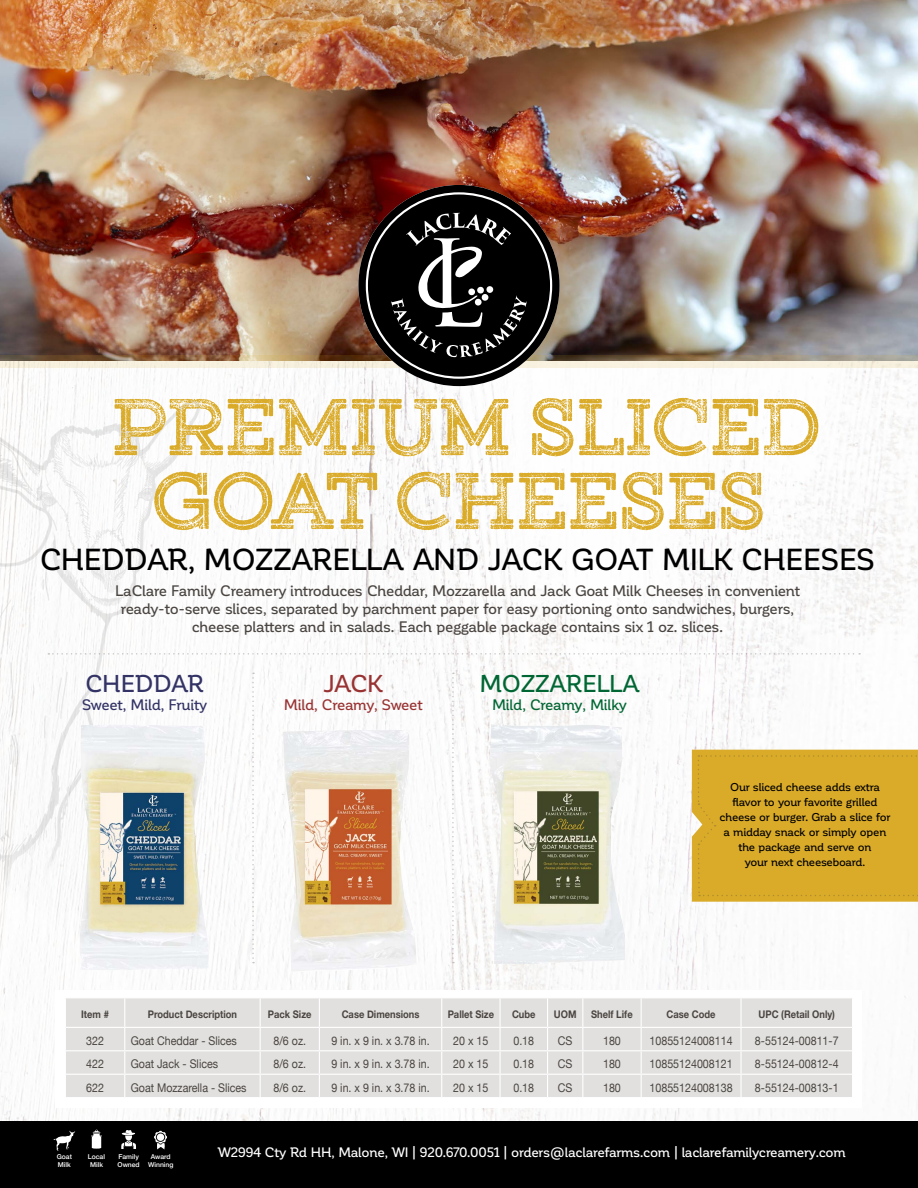
<style>
.page{position:relative;width:918px;height:1188px;background:#fff}
.page>*{position:absolute;margin:0;border:0;box-sizing:border-box;transform-origin:0 0}
.t1{font:72px "Gist Rough Upr Exbold Two Demo";color:#daab28}
.t2{font:500 30px "Corporative";letter-spacing:-.01em;color:#000}
.t3{font:500 24px "Corporative";letter-spacing:-.01em;color:#063}
.t4{font:500 24px "Corporative";letter-spacing:-.005em;color:#336}
.t5{font:500 24px "Corporative";color:#933}
.t6{font:500 15px/18px "Corporative";letter-spacing:-.025em;color:#4a4541;text-align:center}
.t7{font:500 15px "Corporative";letter-spacing:-.015em;color:#336}
.t8{font:500 15px "Corporative";letter-spacing:-.015em;color:#063}
.t9{font:500 15px "Corporative";letter-spacing:-.02em;color:#933}
.t10{font:500 13.5px "Corporative";letter-spacing:-.02em;color:#fff}
.t11{font:12px "Helvetica Neue";color:#4a4541;scale:.89 1}
.t12{font:500 11.25px/15px "Corporative";letter-spacing:-.025em;color:#000;text-align:center}
.t13{font:700 10.5px "Helvetica Neue";color:#4a4541;scale:.89 1}
.t14{font:500 6.75px/8.1px "Helvetica Neue";color:#fff;text-align:center}
</style>
<div class="page">
<img style="left:0;top:368px;width:918px;height:753px">
<img style="left:0;top:391px;width:203px;height:518px">
<img style="left:0;top:0;width:918px;height:356px">
<svg style="left:0;top:356px;width:918px;height:12px;background:#c9bba5"></svg>
<svg style="left:358px;top:185px;width:202px;height:201px;background:#403532"></svg>
<div style="left:0;top:1121px;width:918px;height:67px;background:#000"></div>
<div style="left:56px;top:990px;width:806px;height:117px;background:#fff"></div>
<svg style="left:91px;top:1130px;width:11px;height:19px"></svg>
<svg style="left:154px;top:1130px;width:13px;height:19px"></svg>
<svg style="left:121px;top:1130px;width:15px;height:19px"></svg>
<svg style="left:54px;top:1131px;width:21px;height:20px"></svg>
<div style="left:66px;top:998px;width:786px;height:99px;background:#e1e0de"></div>
<hr style="left:740px;top:998px;width:2px;height:29px;background:#fff">
<hr style="left:66px;top:1027px;width:59px;height:1px;background:#fff">
<hr style="left:125px;top:1027px;width:135px;height:1px;background:#fff">
<hr style="left:260px;top:1027px;width:59px;height:1px;background:#fff">
<hr style="left:319px;top:1027px;width:123px;height:1px;background:#fff">
<hr style="left:442px;top:1027px;width:58px;height:1px;background:#fff">
<hr style="left:500px;top:1027px;width:48px;height:1px;background:#fff">
<hr style="left:548px;top:1027px;width:35px;height:1px;background:#fff">
<hr style="left:583px;top:1027px;width:58px;height:1px;background:#fff">
<hr style="left:641px;top:1027px;width:100px;height:1px;background:#fff">
<hr style="left:741px;top:1027px;width:111px;height:1px;background:#fff">
<hr style="left:740px;top:1028px;width:2px;height:22px;background:#fff">
<hr style="left:66px;top:1050px;width:59px;height:1px;background:#fff">
<hr style="left:125px;top:1050px;width:135px;height:1px;background:#fff">
<hr style="left:260px;top:1050px;width:59px;height:1px;background:#fff">
<hr style="left:319px;top:1050px;width:123px;height:1px;background:#fff">
<hr style="left:442px;top:1050px;width:58px;height:1px;background:#fff">
<hr style="left:500px;top:1050px;width:48px;height:1px;background:#fff">
<hr style="left:548px;top:1050px;width:35px;height:1px;background:#fff">
<hr style="left:583px;top:1050px;width:58px;height:1px;background:#fff">
<hr style="left:641px;top:1050px;width:100px;height:1px;background:#fff">
<hr style="left:741px;top:1050px;width:111px;height:1px;background:#fff">
<hr style="left:740px;top:1051px;width:2px;height:23px;background:#fff">
<hr style="left:66px;top:1074px;width:59px;height:1px;background:#fff">
<hr style="left:125px;top:1074px;width:135px;height:1px;background:#fff">
<svg style="left:124px;top:998px;width:1px;height:99px"></svg>
<hr style="left:260px;top:1074px;width:59px;height:1px;background:#fff">
<svg style="left:260px;top:998px;width:1px;height:99px"></svg>
<hr style="left:319px;top:1074px;width:123px;height:1px;background:#fff">
<svg style="left:319px;top:998px;width:1px;height:99px"></svg>
<hr style="left:442px;top:1074px;width:58px;height:1px;background:#fff">
<svg style="left:441px;top:998px;width:1px;height:99px"></svg>
<hr style="left:500px;top:1074px;width:48px;height:1px;background:#fff">
<svg style="left:500px;top:998px;width:1px;height:99px"></svg>
<hr style="left:548px;top:1074px;width:35px;height:1px;background:#fff">
<svg style="left:547px;top:998px;width:1px;height:99px"></svg>
<hr style="left:583px;top:1074px;width:58px;height:1px;background:#fff">
<svg style="left:582px;top:998px;width:1px;height:99px"></svg>
<hr style="left:641px;top:1074px;width:100px;height:1px;background:#fff">
<svg style="left:641px;top:998px;width:1px;height:99px"></svg>
<hr style="left:741px;top:1074px;width:111px;height:1px;background:#fff">
<hr style="left:740px;top:1075px;width:2px;height:22px;background:#fff">
<img style="left:79px;top:724px;width:130px;height:246px">
<img style="left:490px;top:724px;width:136px;height:240px">
<img style="left:281px;top:730px;width:136px;height:243px">
<div style="left:692px;top:750px;width:226px;height:152px;background:#daab28"></div>
<svg style="left:48px;top:653px;width:812px;height:2px"></svg>
<svg style="left:252px;top:673px;width:2px;height:290px"></svg>
<svg style="left:452px;top:673px;width:2px;height:290px"></svg>
<h1 class="t1" style="left:112px;top:383px;width:710px">PREMIUM SLICED</h1>
<h1 class="t1" style="left:153px;top:457px;width:614px">GOAT CHEESES</h1>
<h2 class="t2" style="left:40px;top:544px;width:836px">CHEDDAR, MOZZARELLA AND JACK GOAT MILK CHEESES</h2>
<p class="t6" style="left:115px;top:582px;width:686px">LaClare Family Creamery introduces Cheddar, Mozzarella and Jack Goat Milk Cheeses in convenient ready-to-serve slices, separated by parchment paper for easy portioning onto sandwiches, burgers, cheese platters and in salads. Each peggable package contains six 1 oz. slices.</p>
<h3 class="t4" style="left:86px;top:671px;width:120px">CHEDDAR</h3>
<p class="t7" style="left:82px;top:697px;width:127px">Sweet, Mild, Fruity</p>
<h3 class="t5" style="left:323px;top:671px;width:61px">JACK</h3>
<p class="t9" style="left:284px;top:697px;width:140px">Mild, Creamy, Sweet</p>
<h3 class="t3" style="left:479px;top:671px;width:162px">MOZZARELLA</h3>
<p class="t8" style="left:492px;top:697px;width:137px">Mild, Creamy, Milky</p>
<p class="t12" style="left:720px;top:779px;width:172px">Our sliced cheese adds extra flavor to your favorite grilled cheese or burger. Grab a slice for a midday snack or simply open the package and serve on<br>your next cheeseboard.</p>
<p class="t13" style="left:81px;top:1006px;width:33px">Item #</p>
<p class="t13" style="left:148px;top:1006px;width:102px">Product Description</p>
<p class="t13" style="left:268px;top:1006px;width:51px">Pack Size</p>
<p class="t13" style="left:342px;top:1006px;width:89px">Case Dimensions</p>
<p class="t13" style="left:448px;top:1006px;width:54px">Pallet Size</p>
<p class="t13" style="left:512px;top:1006px;width:28px">Cube</p>
<p class="t13" style="left:554px;top:1006px;width:27px">UOM</p>
<p class="t13" style="left:591px;top:1006px;width:48px">Shelf Life</p>
<p class="t13" style="left:667px;top:1006px;width:57px">Case Code</p>
<p class="t13" style="left:759px;top:1006px;width:87px">UPC (Retail Only)</p>
<p class="t11" style="left:86px;top:1032px;width:22px">322</p>
<p class="t11" style="left:131px;top:1032px;width:121px">Goat Cheddar - Slices</p>
<p class="t11" style="left:273px;top:1032px;width:38px">8/6 oz.</p>
<p class="t11" style="left:331px;top:1032px;width:112px">9 in. x 9 in. x 3.78 in.</p>
<p class="t11" style="left:453px;top:1032px;width:41px">20 x 15</p>
<p class="t11" style="left:513px;top:1032px;width:25px">0.18</p>
<p class="t11" style="left:558px;top:1032px;width:18px">CS</p>
<p class="t11" style="left:603px;top:1032px;width:22px">180</p>
<p class="t11" style="left:650px;top:1032px;width:95px">10855124008114</p>
<p class="t11" style="left:755px;top:1032px;width:96px">8-55124-00811-7</p>
<p class="t11" style="left:86px;top:1055px;width:22px">422</p>
<p class="t11" style="left:131px;top:1055px;width:100px">Goat Jack - Slices</p>
<p class="t11" style="left:273px;top:1055px;width:38px">8/6 oz.</p>
<p class="t11" style="left:331px;top:1055px;width:112px">9 in. x 9 in. x 3.78 in.</p>
<p class="t11" style="left:453px;top:1055px;width:41px">20 x 15</p>
<p class="t11" style="left:513px;top:1055px;width:25px">0.18</p>
<p class="t11" style="left:558px;top:1055px;width:18px">CS</p>
<p class="t11" style="left:603px;top:1055px;width:22px">180</p>
<p class="t11" style="left:650px;top:1055px;width:95px">10855124008121</p>
<p class="t11" style="left:755px;top:1055px;width:96px">8-55124-00812-4</p>
<p class="t11" style="left:86px;top:1079px;width:22px">622</p>
<p class="t11" style="left:131px;top:1079px;width:132px">Goat Mozzarella - Slices</p>
<p class="t11" style="left:273px;top:1079px;width:38px">8/6 oz.</p>
<p class="t11" style="left:331px;top:1079px;width:112px">9 in. x 9 in. x 3.78 in.</p>
<p class="t11" style="left:453px;top:1079px;width:41px">20 x 15</p>
<p class="t11" style="left:513px;top:1079px;width:25px">0.18</p>
<p class="t11" style="left:558px;top:1079px;width:18px">CS</p>
<p class="t11" style="left:603px;top:1079px;width:22px">180</p>
<p class="t11" style="left:650px;top:1079px;width:95px">10855124008138</p>
<p class="t11" style="left:755px;top:1079px;width:96px">8-55124-00813-1</p>
<p class="t14" style="left:57px;top:1152px;width:17px;text-align:left">Goat<br>Milk</p>
<p class="t14" style="left:88px;top:1152px;width:19px">Local<br>Milk</p>
<p class="t14" style="left:148px;top:1152px;width:27px">Award<br>Winning</p>
<p class="t14" style="left:118px;top:1152px;width:24px;text-align:left">Family<br>Owned</p>
<p class="t10" style="left:218px;top:1145px;width:630px">W2994 Cty Rd HH, Malone, WI | 920.670.0051 | orders@laclarefarms.com | laclarefamilycreamery.com</p>
</div>
